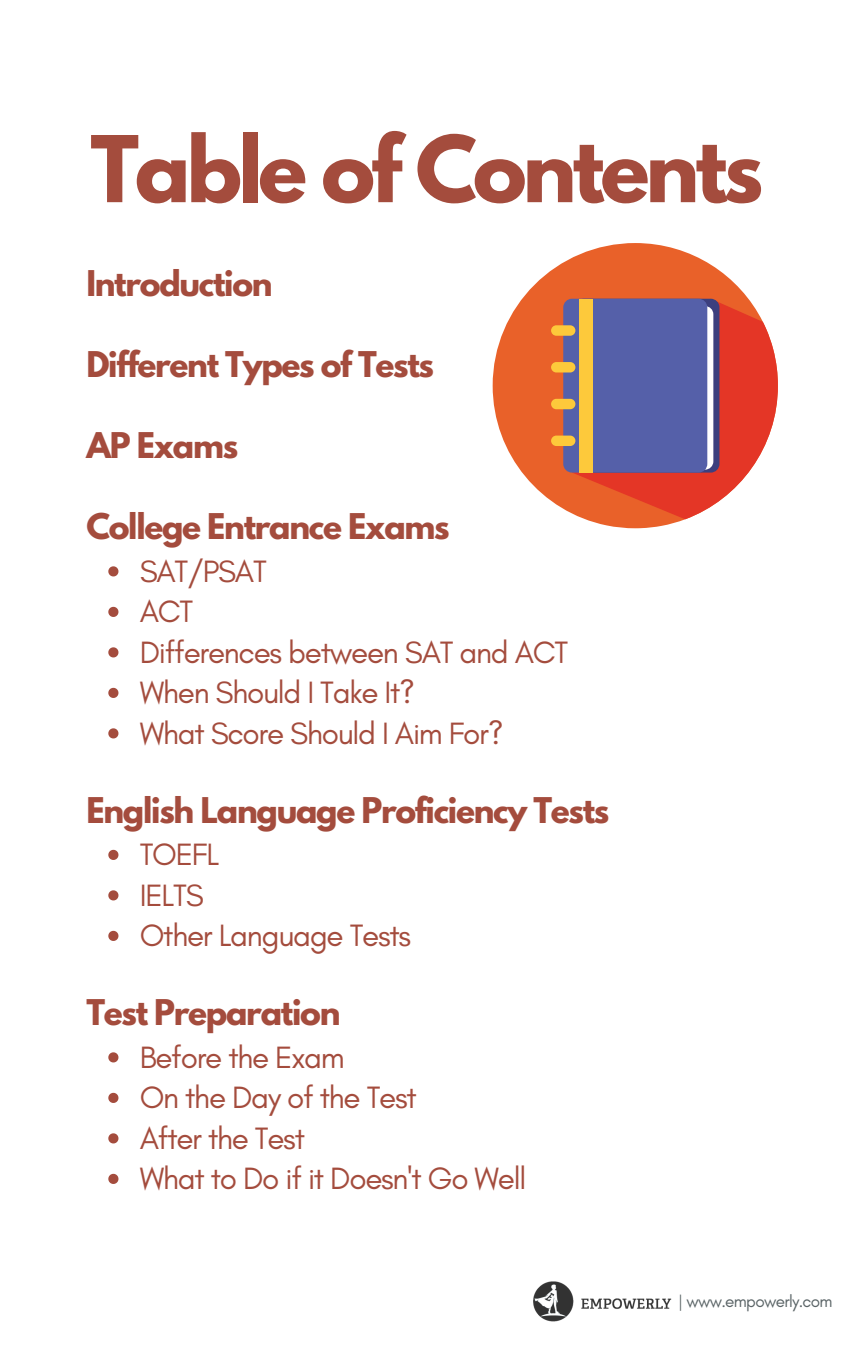
<style>
.page{position:relative;width:864px;height:1350px;background:#fff}
.page>*{position:absolute;margin:0;border:0;box-sizing:border-box;transform-origin:0 0}
.t1{font:700 81.45px "League Spartan";letter-spacing:-.05em;color:#a44c3d}
.t2{font:31.5px/40.5px "Glacial Indifference";letter-spacing:-.04em;color:#a44c3d}
.t3{font:700 31.5px "League Spartan";letter-spacing:-.04em;color:#a44c3d}
.t4{font:17.1px "Glacial Indifference";letter-spacing:-.04em;color:#313d40}
</style>
<div class="page">
<svg style="left:108px;top:566px;width:10px;height:10px"></svg>
<svg style="left:108px;top:607px;width:10px;height:10px"></svg>
<svg style="left:108px;top:647px;width:10px;height:10px"></svg>
<svg style="left:108px;top:688px;width:10px;height:10px"></svg>
<svg style="left:108px;top:728px;width:10px;height:10px"></svg>
<svg style="left:108px;top:850px;width:10px;height:10px"></svg>
<svg style="left:108px;top:890px;width:10px;height:10px"></svg>
<svg style="left:108px;top:931px;width:10px;height:10px"></svg>
<svg style="left:108px;top:1052px;width:10px;height:10px"></svg>
<svg style="left:108px;top:1093px;width:10px;height:10px"></svg>
<svg style="left:108px;top:1133px;width:10px;height:10px"></svg>
<svg style="left:108px;top:1174px;width:10px;height:10px"></svg>
<img style="left:533px;top:1281px;width:139px;height:41px">
<svg style="left:493px;top:243px;width:256px;height:285px;fill:#e96129"></svg>
<svg style="left:572px;top:299px;width:206px;height:220px"></svg>
<svg style="left:575px;top:299px;width:144px;height:174px"></svg>
<div style="left:578px;top:306px;width:135px;height:164px;background:linear-gradient(to bottom,#fefeff,#fefeff);border-radius:8px"></div>
<div style="left:563px;top:299px;width:144px;height:174px;background:#5560a9;border-radius:9px"></div>
<div style="left:580px;top:299px;width:13px;height:174px;background:#fdc93b"></div>
<div style="left:551px;top:325px;width:24px;height:11px;background:#fdc93b;border-radius:5px"></div>
<div style="left:551px;top:362px;width:24px;height:10px;background:#fdc93b;border-radius:5px"></div>
<div style="left:551px;top:399px;width:24px;height:10px;background:#fdc93b;border-radius:5px"></div>
<div style="left:551px;top:436px;width:24px;height:10px;background:#fdc93b;border-radius:5px"></div>
<h1 class="t1" style="left:90px;top:129px;width:674px">Table of Contents</h1>
<p class="t3" style="left:86px;top:268px;width:188px">Introduction</p>
<p class="t3" style="left:86px;top:349px;width:349px">Different Types of Tests</p>
<p class="t3" style="left:86px;top:430px;width:153px">AP Exams</p>
<p class="t3" style="left:86px;top:511px;width:365px">College Entrance Exams</p>
<p class="t2" style="left:140px;top:550px;width:430px">SAT/PSAT<br>ACT<br>Differences between SAT and ACT<br>When Should I Take It?<br>What Score Should I Aim For?</p>
<p class="t3" style="left:86px;top:794px;width:524px">English Language Proficiency Tests</p>
<p class="t2" style="left:140px;top:834px;width:273px">TOEFL<br>IELTS<br>Other Language Tests</p>
<p class="t3" style="left:86px;top:997px;width:256px">Test Preparation</p>
<p class="t2" style="left:140px;top:1036px;width:388px">Before the Exam<br>On the Day of the Test<br>After the Test<br>What to Do if it Doesn't Go Well</p>
<p class="t4" style="left:678px;top:1291px;width:156px">| www.empowerly.com</p>
</div>
